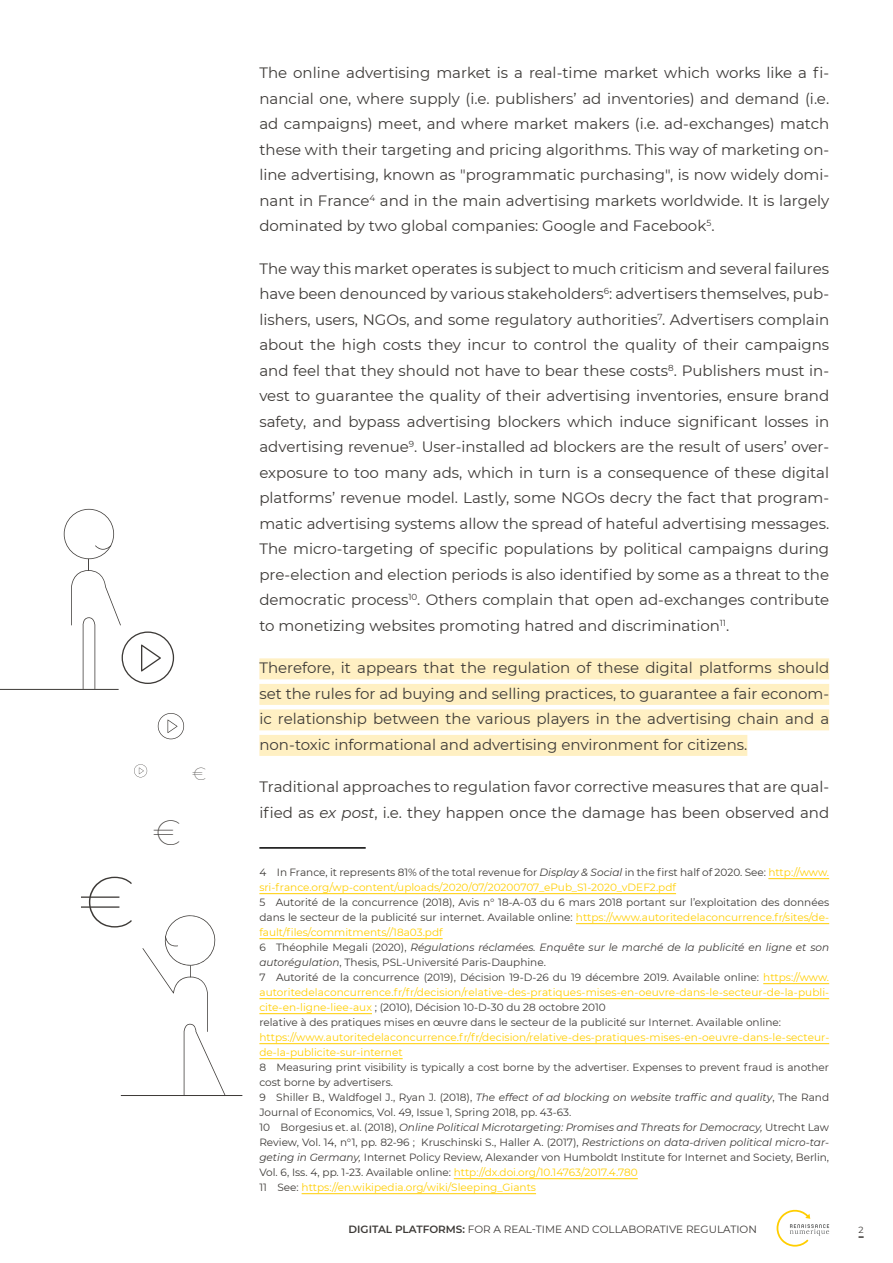
<style>
.page{position:relative;width:893px;height:1263px;background:#fff}
.page>*{position:absolute;margin:0;border:0;box-sizing:border-box;transform-origin:0 0}
.CORPS{font:100 72px "Montserrat";color:#3d3a37}
.CORPS-2{font:100 36px "Montserrat";color:#3d3a37}
.CORPS-3{font:100 18px "Montserrat";color:#3d3a37}
.CORPS-4{font:15px/25.5px "Montserrat";color:#3d3a37;text-align:justify}
.NOTE_DE_BAS_DE_PAGE{font:10.5px/15px "Montserrat";color:#3d3a37;text-align:justify}
.NOTE_DE_BAS_DE_PAGE-2{font:10.5px/15px "Montserrat";color:#ffce00}
.NOTE_DE_BAS_DE_PAGE-3{font:italic 10.5px/15px "Montserrat";color:#3d3a37}
.t1{font:9px "Montserrat";color:#3d3a37}
.s1{font-style:italic}
.s2{color:#3d3a37}
.s3{font-style:italic;color:#3d3a37}
.s4{color:#ffce00}
.s5{font-style:normal}
.s6{font-weight:600}
</style>
<div class="page">
<svg style="left:858px;top:1236px;width:6px;height:2px"></svg>
<svg style="left:777px;top:1209px;width:52px;height:37px"></svg>
<div style="left:259px;top:658px;width:570px;height:21px;background:#fff0c3"></div>
<div style="left:259px;top:684px;width:570px;height:21px;background:#fff0c3"></div>
<div style="left:259px;top:709px;width:570px;height:21px;background:#fff0c3"></div>
<div style="left:259px;top:735px;width:488px;height:21px;background:#fff0c3"></div>
<hr style="left:259px;top:847px;width:107px;height:2px;background:#000">
<hr style="left:768px;top:878px;width:61px;height:1px;background:#ffce00">
<hr style="left:259px;top:893px;width:417px;height:1px;background:#ffce00">
<hr style="left:576px;top:923px;width:253px;height:1px;background:#ffce00">
<hr style="left:259px;top:938px;width:184px;height:1px;background:#ffce00">
<hr style="left:763px;top:983px;width:66px;height:1px;background:#ffce00">
<hr style="left:259px;top:998px;width:570px;height:1px;background:#ffce00">
<hr style="left:259px;top:1013px;width:113px;height:1px;background:#ffce00">
<hr style="left:259px;top:1043px;width:570px;height:1px;background:#ffce00">
<hr style="left:259px;top:1058px;width:144px;height:1px;background:#ffce00">
<hr style="left:454px;top:1178px;width:184px;height:1px;background:#ffce00">
<hr style="left:302px;top:1193px;width:234px;height:1px;background:#ffce00">
<svg style="left:142px;top:915px;width:83px;height:180px"></svg>
<hr style="left:121px;top:1095px;width:121px;height:1px;background:#3d3a37">
<hr style="left:0;top:689px;width:119px;height:1px;background:#3d3a37">
<svg style="left:64px;top:509px;width:110px;height:180px"></svg>
<svg style="left:158px;top:713px;width:26px;height:26px"></svg>
<svg style="left:134px;top:764px;width:13px;height:13px"></svg>
<p class="CORPS" style="left:79px;top:854px;width:59px">€</p>
<p class="CORPS-3" style="left:192px;top:761px;width:16px">€</p>
<p class="CORPS-2" style="left:153px;top:808px;width:30px">€</p>
<p class="CORPS-4" style="left:259px;top:60px;width:571px">The online advertising market is a real-time market which works like a fi&shy;nancial one, where supply (i.e. publishers’ ad inventories) and demand (i.e. ad campaigns) meet, and where market makers (i.e. ad-exchanges) match these with their targeting and pricing algorithms. This way of marketing on&shy;line advertising, known as "programmatic purchasing", is now widely domi&shy;nant in France<sup>4</sup> and in the main advertising markets worldwide. It is largely dominated by two global companies: Google and Facebook<sup>5</sup>.</p>
<p class="CORPS-4" style="left:259px;top:255px;width:571px">The way this market operates is subject to much criticism and several failures have been denounced by various stakeholders<sup>6</sup>: advertisers themselves, pub&shy;lishers, users, NGOs, and some regulatory authorities<sup>7</sup>. Advertisers complain about the high costs they incur to control the quality of their campaigns and feel that they should not have to bear these costs<sup>8</sup>. Publishers must in&shy;vest to guarantee the quality of their advertising inventories, ensure brand safety, and bypass advertising blockers which induce significant losses in advertising revenue<sup>9</sup>. User-installed ad blockers are the result of users’ over&shy;exposure to too many ads, which in turn is a consequence of these digital platforms’ revenue model. Lastly, some NGOs decry the fact that program&shy;matic advertising systems allow the spread of hateful advertising messages.<br>The micro-targeting of specific populations by political campaigns during pre-election and election periods is also identified by some as a threat to the democratic process<sup>10</sup>. Others complain that open ad-exchanges contribute to monetizing websites promoting hatred and discrimination<sup>11</sup>.</p>
<p class="CORPS-4" style="left:259px;top:655px;width:571px">Therefore, it appears that the regulation of these digital platforms should set the rules for ad buying and selling practices, to guarantee a fair econom&shy;ic relationship between the various players in the advertising chain and a non-toxic informational and advertising environment for citizens.</p>
<p class="CORPS-4" style="left:259px;top:774px;width:571px">Traditional approaches to regulation favor corrective measures that are qual&shy;ified as <span class="s1">ex post</span>, i.e. they happen once the damage has been observed and</p>
<p class="NOTE_DE_BAS_DE_PAGE-2" style="left:259px;top:864px;width:571px"><span class="s2">4 In France, it represents 81% of the total revenue for</span> <span class="s3">Display &amp; Social</span> <span class="s2">in the first half of 2020. See:</span> http://www. sri-france.org/wp-content/uploads/2020/07/20200707_ePub_S1-2020_vDEF2.pdf</p>
<p class="NOTE_DE_BAS_DE_PAGE" style="left:259px;top:894px;width:571px">5 Autorité de la concurrence (2018), Avis n° 18-A-03 du 6 mars 2018 portant sur l’exploitation des données dans le secteur de la publicité sur internet. Available online: <span class="s4">https://www.autoritedelaconcurrence.fr/sites/de&shy;fault/files/commitments//18a03.pdf</span></p>
<p class="NOTE_DE_BAS_DE_PAGE-3" style="left:259px;top:939px;width:571px"><span class="s5">6 Théophile Megali (2020),</span> Régulations réclamées. Enquête sur le marché de la publicité en ligne et son autorégulation<span class="s5">, Thesis, PSL-Université Paris-Dauphine.</span></p>
<p class="NOTE_DE_BAS_DE_PAGE-2" style="left:259px;top:969px;width:571px;text-align:justify"><span class="s2">7 Autorité de la concurrence (2019), Décision 19-D-26 du 19 décembre 2019. Available online:</span> https://www. autoritedelaconcurrence.fr/fr/decision/relative-des-pratiques-mises-en-oeuvre-dans-le-secteur-de-la-publi&shy;cite-en-ligne-liee-aux <span class="s2">; (2010), Décision 10-D-30 du 28 octobre 2010</span></p>
<p class="NOTE_DE_BAS_DE_PAGE" style="left:259px;top:1014px;width:523px">relative à des pratiques mises en œuvre dans le secteur de la publicité sur Internet. Available online:</p>
<p class="NOTE_DE_BAS_DE_PAGE-2" style="left:259px;top:1029px;width:571px">https://www.autoritedelaconcurrence.fr/fr/decision/relative-des-pratiques-mises-en-oeuvre-dans-le-secteur&shy;de-la-publicite-sur-internet</p>
<p class="NOTE_DE_BAS_DE_PAGE" style="left:259px;top:1059px;width:571px">8 Measuring print visibility is typically a cost borne by the advertiser. Expenses to prevent fraud is another cost borne by advertisers.</p>
<p class="NOTE_DE_BAS_DE_PAGE" style="left:259px;top:1089px;width:571px">9 Shiller B., Waldfogel J., Ryan J. (2018), <span class="s1">The effect of ad blocking on website traffic and quality</span>, The Rand<br>Journal of Economics, Vol. 49, Issue 1, Spring 2018, pp. 43-63.</p>
<p class="NOTE_DE_BAS_DE_PAGE" style="left:259px;top:1119px;width:571px">10 Borgesius et. al. (2018), <span class="s1">Online Political Microtargeting: Promises and Threats for Democracy,</span> Utrecht Law Review, Vol. 14, n°1, pp. 82-96 ; Kruschinski S., Haller A. (2017), <span class="s1">Restrictions on data-driven political micro-tar&shy;geting in Germany,</span> Internet Policy Review, Alexander von Humboldt Institute for Internet and Society, Berlin, Vol. 6, Iss. 4, pp. 1-23. Available online: <span class="s4">http://dx.doi.org/10.14763/2017.4.780</span></p>
<p class="NOTE_DE_BAS_DE_PAGE-2" style="left:259px;top:1179px;width:278px"><span class="s2">11 See:</span> https://en.wikipedia.org/wiki/Sleeping_Giants</p>
<p class="NOTE_DE_BAS_DE_PAGE" style="left:349px;top:1222px;width:410px"><span class="s6">DIGITAL PLATFORMS:</span> FOR A REAL-TIME AND COLLABORATIVE REGULATION</p>
<p class="t1" style="left:858px;top:1223px;width:7px">2</p>
</div>
